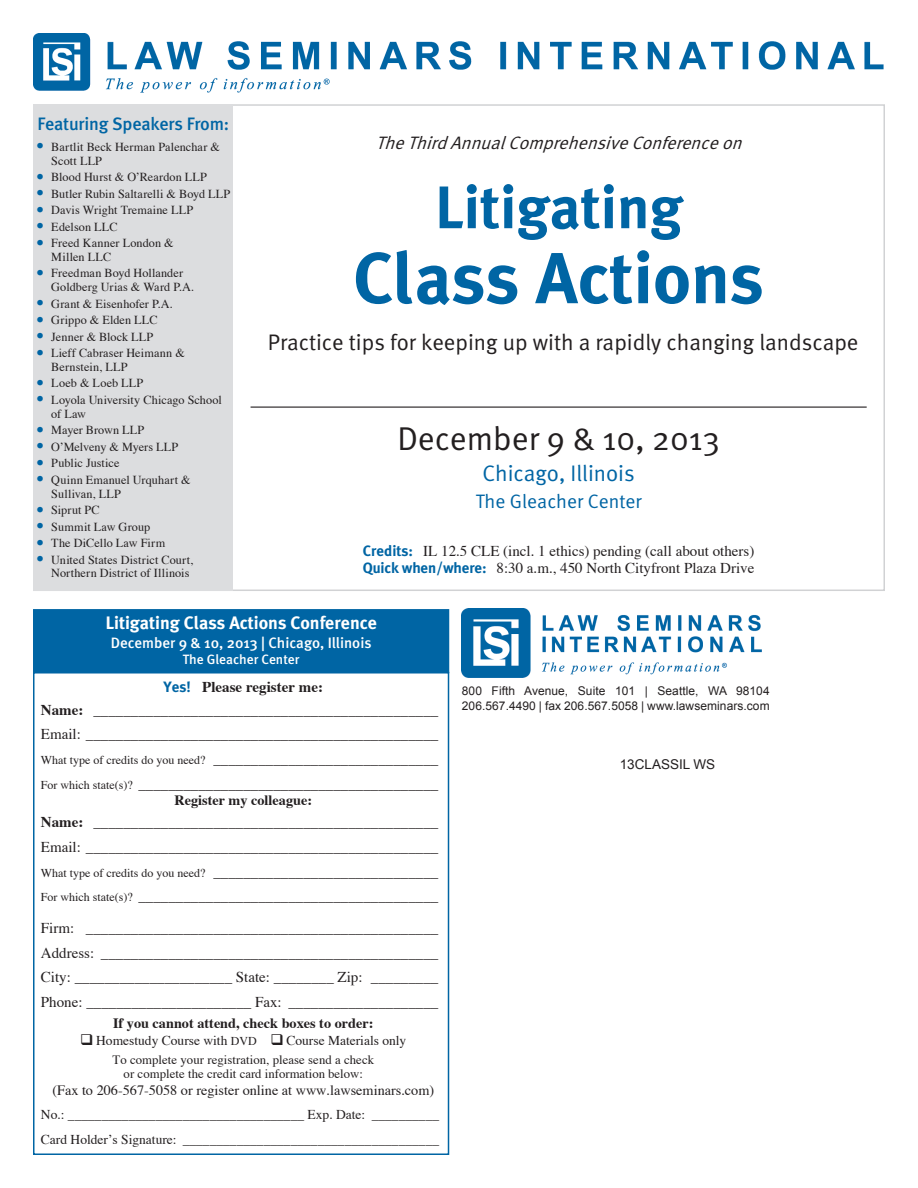
<style>
.page{position:relative;width:918px;height:1188px;background:#fff}
.page>*{position:absolute;margin:0;border:0;box-sizing:border-box;transform-origin:0 0}
.SeminarTitle{font:700 72px "Meta Plus";color:#0065a4}
.SeminarTitle-2{font:700 60px "Meta Plus";color:#0065a4}
.When1{font:33px "Meta Normal";color:#231f20}
.SeminarTrailingLine{font:22.5px "Meta Normal";color:#231f20}
.Where1{font:22.5px "Meta Normal";color:#0065a4}
.Hotel2{font:19.5px "Meta Normal";color:#0065a4}
.SeminarLeadingLine{font:italic 18px "Meta Normal";color:#231f20}
.TitleH1{font:700 18px "Meta Plus";color:#fff}
.t1{font:500 18px "Meta";letter-spacing:-.01em;color:#0065a4}
.CalendarInfo{font:15px "Times";color:#231f20}
.SeminarLeadingLine_c{font:15px "Times";color:#231f20}
.WhereWhen{font:500 15px "Meta";color:#fff}
.t2{font:700 15px "Times";color:#231f20}
.t3{font:700 14.25px "Times";color:#231f20}
.t4{font:14.25px "Times";color:#231f20}
.t5{font:13.5px "Times";color:#231f20}
.Hotel1{font:500 13.5px "Meta";color:#fff}
.t6{font:13.5px "Arial";color:#231f20}
.t7{font:12.75px/14.2px "Times";letter-spacing:.005em;color:#231f20;text-align:center}
.Featuring_Speakers_F{font:12.15px/13.8px "Times";letter-spacing:.01em;color:#231f20}
.Faculty_Subhead{font:12px "Arial";letter-spacing:.005em;color:#231f20}
.s1{font-size:19.5px;color:#0065a4}
.s2{font-family:"Meta Plus";font-weight:700;color:#0065a4}
.s3{font-family:"Meta Plus";color:#0065a4}
.s4{font-weight:700}
.s5{font-size:12px}
</style>
<div class="page">
<div style="left:33px;top:609px;width:416px;height:64px;background:#0065a4;border:2px solid #0065a4"></div>
<div style="left:33px;top:672px;width:416px;height:483px;border:2px solid #0065a4"></div>
<img style="left:462px;top:609px;width:299px;height:69px">
<div style="left:34px;top:104px;width:199px;height:486px;background:#dcdddf"></div>
<hr style="left:251px;top:407px;width:616px;height:1px;background:#231f20">
<img style="left:33px;top:33px;width:851px;height:60px">
<p class="t1" style="left:38px;top:113px;width:193px">Featuring Speakers From:</p>
<p class="Featuring_Speakers_F" style="left:51px;top:141px;width:170px;text-indent:-14px"><span class="s1">•</span> Bartlit Beck Herman Palenchar &amp;<br>Scott LLP</p>
<p class="Featuring_Speakers_F" style="left:37px;top:171px;width:172px"><span class="s1">•</span> Blood Hurst &amp; O’Reardon LLP</p>
<p class="Featuring_Speakers_F" style="left:37px;top:187px;width:195px"><span class="s1">•</span> Butler Rubin Saltarelli &amp; Boyd LLP</p>
<p class="Featuring_Speakers_F" style="left:37px;top:204px;width:158px"><span class="s1">•</span> Davis Wright Tremaine LLP</p>
<p class="Featuring_Speakers_F" style="left:37px;top:220px;width:82px"><span class="s1">•</span> Edelson LLC</p>
<p class="Featuring_Speakers_F" style="left:51px;top:237px;width:124px;text-indent:-14px"><span class="s1">•</span> Freed Kanner London &amp;<br>Millen LLC</p>
<p class="Featuring_Speakers_F" style="left:51px;top:267px;width:145px;text-indent:-14px"><span class="s1">•</span> Freedman Boyd Hollander<br>Goldberg Urias &amp; Ward P.A.</p>
<p class="Featuring_Speakers_F" style="left:37px;top:297px;width:137px"><span class="s1">•</span> Grant &amp; Eisenhofer P.A.</p>
<p class="Featuring_Speakers_F" style="left:37px;top:314px;width:122px"><span class="s1">•</span> Grippo &amp; Elden LLC</p>
<p class="Featuring_Speakers_F" style="left:37px;top:330px;width:118px"><span class="s1">•</span> Jenner &amp; Block LLP</p>
<p class="Featuring_Speakers_F" style="left:51px;top:347px;width:135px;text-indent:-14px"><span class="s1">•</span> Lieff Cabraser Heimann &amp;<br>Bernstein, LLP</p>
<p class="Featuring_Speakers_F" style="left:37px;top:377px;width:108px"><span class="s1">•</span> Loeb &amp; Loeb LLP</p>
<p class="Featuring_Speakers_F" style="left:51px;top:394px;width:172px;text-indent:-14px"><span class="s1">•</span> Loyola University Chicago School of Law</p>
<p class="Featuring_Speakers_F" style="left:37px;top:424px;width:109px"><span class="s1">•</span> Mayer Brown LLP</p>
<p class="Featuring_Speakers_F" style="left:37px;top:441px;width:143px"><span class="s1">•</span> O’Melveny &amp; Myers LLP</p>
<p class="Featuring_Speakers_F" style="left:37px;top:457px;width:84px"><span class="s1">•</span> Public Justice</p>
<p class="Featuring_Speakers_F" style="left:51px;top:474px;width:141px;text-indent:-14px"><span class="s1">•</span> Quinn Emanuel Urquhart &amp;<br>Sullivan, LLP</p>
<p class="Featuring_Speakers_F" style="left:37px;top:504px;width:64px"><span class="s1">•</span> Siprut PC</p>
<p class="Featuring_Speakers_F" style="left:37px;top:520px;width:115px"><span class="s1">•</span> Summit Law Group</p>
<p class="Featuring_Speakers_F" style="left:37px;top:537px;width:130px"><span class="s1">•</span> The DiCello Law Firm</p>
<p class="Featuring_Speakers_F" style="left:51px;top:553px;width:144px;text-indent:-14px"><span class="s1">•</span> United States District Court,<br>Northern District of Illinois</p>
<p class="SeminarLeadingLine" style="left:376px;top:132px;width:373px">TheThirdAnnualComprehensiveConferenceon</p>
<p class="SeminarTitle-2" style="left:435px;top:173px;width:250px">Litigating</p>
<p class="SeminarTitle" style="left:353px;top:237px;width:412px">Class Actions</p>
<p class="SeminarTrailingLine" style="left:268px;top:329px;width:592px">Practice tips for keeping up with a rapidly changing landscape</p>
<p class="When1" style="left:397px;top:419px;width:324px">December 9 &amp; 10, 2013</p>
<p class="Where1" style="left:482px;top:460px;width:154px">Chicago, Illinois</p>
<p class="Hotel2" style="left:476px;top:490px;width:167px">The Gleacher Center</p>
<p class="CalendarInfo" style="left:363px;top:541px;width:393px"><span class="s2">Credits:</span> IL 12.5 CLE (incl. 1 ethics) pending (call about others)</p>
<p class="SeminarLeadingLine_c" style="left:363px;top:559px;width:393px"><span class="s2">Quick when/where:</span> 8:30 a.m., 450 North Cityfront Plaza Drive</p>
<p class="TitleH1" style="left:105px;top:613px;width:273px">Litigating Class Actions Conference</p>
<p class="Hotel1" style="left:183px;top:652px;width:118px">The Gleacher Center</p>
<p class="WhereWhen" style="left:111px;top:634px;width:262px">December 9 &amp; 10, 2013 | Chicago, Illinois</p>
<p class="t2" style="left:164px;top:673px;width:161px"><span class="s3">Yes!</span> Please register me:</p>
<p class="CalendarInfo" style="left:41px;top:700px;width:399px"><span class="s4">Name:</span> ______________________________________________</p>
<p class="CalendarInfo" style="left:41px;top:725px;width:399px">Email: _______________________________________________</p>
<p class="CalendarInfo" style="left:41px;top:750px;width:399px"><span class="s5">What type of credits do you need?</span> ______________________________</p>
<p class="CalendarInfo" style="left:41px;top:774px;width:399px"><span class="s5">For which state(s)?</span> ________________________________________</p>
<p class="t3" style="left:174px;top:786px;width:139px">Register my colleague:</p>
<p class="CalendarInfo" style="left:41px;top:813px;width:399px"><span class="s4">Name:</span> ______________________________________________</p>
<p class="CalendarInfo" style="left:41px;top:837px;width:399px">Email: _______________________________________________</p>
<p class="CalendarInfo" style="left:41px;top:862px;width:399px"><span class="s5">What type of credits do you need?</span> ______________________________</p>
<p class="CalendarInfo" style="left:41px;top:887px;width:399px"><span class="s5">For which state(s)?</span> ________________________________________</p>
<p class="CalendarInfo" style="left:41px;top:918px;width:399px">Firm: _______________________________________________</p>
<p class="CalendarInfo" style="left:41px;top:943px;width:399px">Address: _____________________________________________</p>
<p class="CalendarInfo" style="left:41px;top:968px;width:399px">City: _____________________ State: ________ Zip: _________</p>
<p class="CalendarInfo" style="left:41px;top:993px;width:399px">Phone: ______________________ Fax: ____________________</p>
<p class="t3" style="left:113px;top:1010px;width:262px">If you cannot attend, check boxes to order:</p>
<p class="t5" style="left:80px;top:1032px;width:328px">❑ Homestudy Course with <span class="s5">DVD</span> ❑ Course Materials only</p>
<p class="t7" style="left:113px;top:1054px;width:263px">To complete your registration, please send a check or complete the credit card information below:</p>
<p class="t4" style="left:52px;top:1081px;width:383px">(Fax to 206-567-5058 or register online at www.lawseminars.com)</p>
<p class="t5" style="left:41px;top:1106px;width:400px">No.: ___________________________________ Exp. Date: __________</p>
<p class="t5" style="left:41px;top:1131px;width:400px">Card Holder’s Signature: ______________________________________</p>
<p class="Faculty_Subhead" style="left:462px;top:683px;width:309px">800 Fifth Avenue, Suite 101 | Seattle, WA 98104</p>
<p class="Faculty_Subhead" style="left:462px;top:698px;width:309px">206.567.4490 | fax 206.567.5058 | www.lawseminars.com</p>
<p class="t6" style="left:620px;top:756px;width:97px">13CLASSIL WS</p>
</div>
